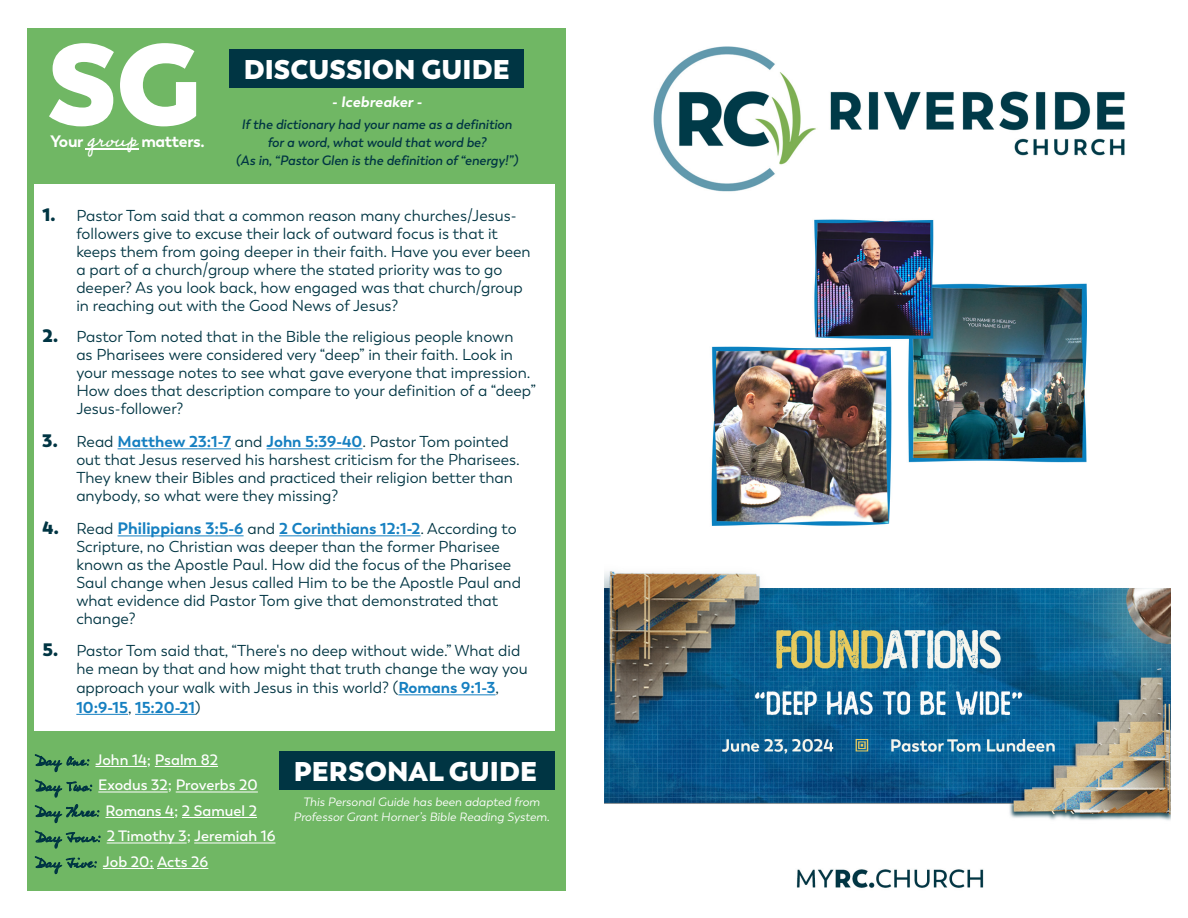
<style>
.page{position:relative;width:1188px;height:918px;background:#fff}
.page>*{position:absolute;margin:0;border:0;box-sizing:border-box;transform-origin:0 0}
.t1{font:800 115.5px "Trenda";color:#fff}
.t2{font:800 27px "Trenda";color:#fff}
.t3{font:24px "Professor";color:#fff}
.t4{font:700 16.5px "Trenda";letter-spacing:-.02em;color:#fff}
.t5{font:15.75px/18px "Trenda";color:#003543}
.t6{font:600 15px "Trenda";color:#fff}
.t7{font:700 15px "Trenda";color:#fff}
.t8{font:italic 600 13.5px "Trenda";color:#003543}
.t9{font:12px/15.5px "Trenda";color:#fff;text-align:center}
.s1{font-weight:800;font-size:18px}
.s2{font-weight:700;color:#1680c1}
.s3{font-weight:700;font-size:16.5px;color:#1680c1}
.s4{font-family:"Professor";font-weight:400;font-size:16.5px;color:#003543}
.s5{font-size:12.6px}
</style>
<div class="page">
<div style="left:27px;top:28px;width:539px;height:863px;background:#70b764"></div>
<div style="left:229px;top:49px;width:295px;height:38px;background:#003543"></div>
<div style="left:279px;top:751px;width:276px;height:39px;background:#003543"></div>
<hr style="left:85px;top:148px;width:54px;height:2px;background:#fff">
<hr style="left:95px;top:766px;width:52px;height:1px;background:#fff">
<hr style="left:155px;top:766px;width:63px;height:1px;background:#fff">
<hr style="left:98px;top:792px;width:70px;height:1px;background:#fff">
<hr style="left:176px;top:792px;width:82px;height:1px;background:#fff">
<hr style="left:106px;top:817px;width:68px;height:1px;background:#fff">
<hr style="left:182px;top:817px;width:75px;height:1px;background:#fff">
<hr style="left:107px;top:843px;width:80px;height:1px;background:#fff">
<hr style="left:194px;top:843px;width:81px;height:1px;background:#fff">
<hr style="left:103px;top:868px;width:51px;height:1px;background:#fff">
<hr style="left:157px;top:868px;width:51px;height:1px;background:#fff">
<img style="left:605px;top:46px;width:565px;height:842px">
<div style="left:34px;top:185px;width:521px;height:546px;background:#fff"></div>
<hr style="left:118px;top:448px;width:113px;height:1px;background:#1680c1">
<hr style="left:267px;top:448px;width:95px;height:1px;background:#1680c1">
<hr style="left:118px;top:536px;width:110px;height:1px;background:#1680c1">
<svg style="left:228px;top:535px;width:16px;height:1px"></svg>
<hr style="left:279px;top:535px;width:142px;height:1px;background:#1680c1">
<hr style="left:398px;top:694px;width:98px;height:1px;background:#1680c1">
<hr style="left:76px;top:714px;width:52px;height:1px;background:#1680c1">
<hr style="left:135px;top:714px;width:60px;height:1px;background:#1680c1">
<h1 class="t1" style="left:47px;top:10px;width:156px">SG</h1>
<p class="t4" style="left:50px;top:130px;width:35px">Your</p>
<p class="t3" style="left:87px;top:124px;width:52px">group</p>
<p class="t4" style="left:141px;top:130px;width:65px">matters.</p>
<p class="t2" style="left:244px;top:52px;width:268px">DISCUSSION GUIDE</p>
<p class="t7" style="left:332px;top:92px;width:94px">- Icebreaker -</p>
<p class="t8" style="left:242px;top:116px;width:272px">If the dictionary had your name as a definition</p>
<p class="t8" style="left:267px;top:134px;width:220px">for a word, what would that word be?</p>
<p class="t8" style="left:236px;top:152px;width:284px">(As in, “Pastor Glen is the definition of “energy!”)</p>
<p class="t5" style="left:76px;top:207px;width:456px;text-indent:-34px"><span class="s1">1.</span> Pastor Tom said that a common reason many churches/Jesus&shy;followers give to excuse their lack of outward focus is that it keeps them from going deeper in their faith. Have you ever been a part of a church/group where the stated priority was to go deeper? As you look back, how engaged was that church/group in reaching out with the Good News of Jesus?</p>
<p class="t5" style="left:76px;top:328px;width:461px;text-indent:-34px"><span class="s1">2.</span> Pastor Tom noted that in the Bible the religious people known<br>as Pharisees were considered very “deep” in their faith. Look in your message notes to see what gave everyone that impression.<br>How does that description compare to your definition of a “deep” Jesus-follower?</p>
<p class="t5" style="left:76px;top:433px;width:445px;text-indent:-34px"><span class="s1">3.</span> Read <span class="s2">Matthew 23:1-7</span> and <span class="s2">John 5:39-40</span>. Pastor Tom pointed out that Jesus reserved his harshest criticism for the Pharisees.<br>They knew their Bibles and practiced their religion better than anybody, so what were they missing?</p>
<p class="t5" style="left:76px;top:520px;width:446px;text-indent:-34px"><span class="s1">4.</span> Read <span class="s3">Philippians 3:5</span><span class="s2">-6</span> and <span class="s2">2 Corinthians 12:1-2</span>. According to Scripture, no Christian was deeper than the former Pharisee known as the Apostle Paul. How did the focus of the Pharisee Saul change when Jesus called Him to be the Apostle Paul and what evidence did Pastor Tom give that demonstrated that change?</p>
<p class="t5" style="left:76px;top:642px;width:453px;text-indent:-34px"><span class="s1">5.</span> Pastor Tom said that, “There's no deep without wide.” What did he mean by that and how might that truth change the way you</p>
<p class="t5" style="left:76px;top:678px;width:424px;line-height:19.5px">approach your walk with Jesus in this world? (<span class="s2">Romans 9:1-3</span>,<br><span class="s2">10:9-15</span>, <span class="s2">15:20-21</span>)</p>
<p class="t6" style="left:36px;top:751px;width:184px"><span class="s4">Day One:</span> John 14; Psalm 82</p>
<p class="t6" style="left:36px;top:776px;width:223px"><span class="s4">Day Two:</span> Exodus 32; Proverbs 20</p>
<p class="t6" style="left:36px;top:802px;width:223px"><span class="s4">Day Three:</span> Romans 4; 2 Samuel 2</p>
<p class="t6" style="left:36px;top:827px;width:241px"><span class="s4">Day Four:</span> 2 Timothy 3; Jeremiah 16</p>
<p class="t6" style="left:36px;top:853px;width:174px"><span class="s4">Day Five:</span> Job 20; Acts 26</p>
<h2 class="t2" style="left:294px;top:754px;width:245px">PERSONAL GUIDE</h2>
<p class="t9" style="left:293px;top:794px;width:260px">This Personal Guide has been adapted from<br>Professor Grant Horner’s Bible Reading System<span class="s5">.</span></p>
</div>
